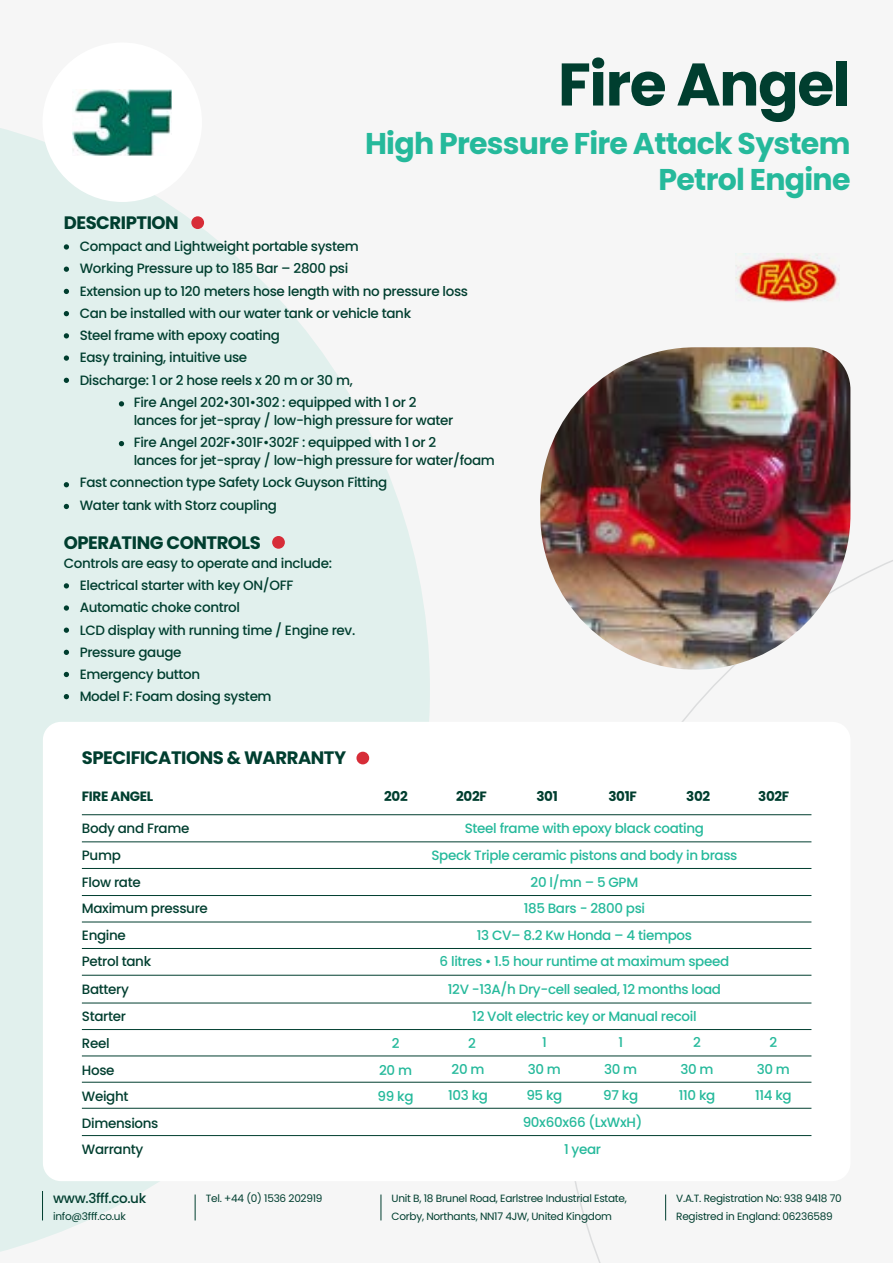
<style>
.page{position:relative;width:893px;height:1263px;background:#f6f6f6}
.page>*{position:absolute;margin:0;border:0;box-sizing:border-box;transform-origin:0 0}
.t1{font:700 60px "Poppins";letter-spacing:-.025em;color:#003e2f}
.t2{font:700 30px/36px "Poppins";letter-spacing:-.025em;color:#25b99b;text-align:right}
.t3{font:700 18px "Poppins";letter-spacing:-.025em;color:#003e2f}
.t4{font:500 13.5px/22.4px "Poppins";letter-spacing:-.025em;color:#003e2f}
.t5{font:500 13.5px/26.4px "Poppins";letter-spacing:-.025em;color:#25b99b;text-align:center}
.t6{font:700 13.5px "Poppins";letter-spacing:-.025em;color:#003e2f}
.t7{font:10.5px/18px "Poppins";letter-spacing:-.025em;color:#003e2f}
</style>
<div class="page">
<svg style="left:0;top:128px;width:430px;height:1124px;fill:#e1f0ed"></svg>
<svg style="left:42px;top:1191px;width:1px;height:29px"></svg>
<svg style="left:381px;top:1194px;width:1px;height:26px"></svg>
<svg style="left:195px;top:1194px;width:1px;height:26px"></svg>
<svg style="left:665px;top:1194px;width:1px;height:26px"></svg>
<div style="left:191px;top:216px;width:13px;height:13px;background:#d72d38;border-radius:50%"></div>
<div style="left:272px;top:536px;width:13px;height:13px;background:#d72d38;border-radius:50%"></div>
<div style="left:43px;top:43px;width:159px;height:159px;background:#fff;border-radius:50%"></div>
<img style="left:73px;top:89px;width:99px;height:66px">
<div style="left:43px;top:722px;width:807px;height:459px;background:#fff;border-radius:18px"></div>
<svg style="left:64px;top:583px;width:5px;height:5px"></svg>
<svg style="left:64px;top:650px;width:5px;height:5px"></svg>
<svg style="left:64px;top:244px;width:5px;height:6px"></svg>
<svg style="left:64px;top:605px;width:5px;height:6px"></svg>
<svg style="left:64px;top:672px;width:5px;height:5px"></svg>
<svg style="left:64px;top:267px;width:5px;height:5px"></svg>
<svg style="left:64px;top:627px;width:5px;height:6px"></svg>
<svg style="left:64px;top:694px;width:5px;height:5px"></svg>
<svg style="left:64px;top:289px;width:5px;height:5px"></svg>
<svg style="left:64px;top:311px;width:5px;height:5px"></svg>
<svg style="left:64px;top:333px;width:5px;height:5px"></svg>
<svg style="left:64px;top:355px;width:5px;height:6px"></svg>
<svg style="left:119px;top:401px;width:5px;height:5px"></svg>
<svg style="left:64px;top:482px;width:5px;height:5px"></svg>
<svg style="left:64px;top:504px;width:5px;height:5px"></svg>
<svg style="left:64px;top:378px;width:5px;height:5px"></svg>
<svg style="left:119px;top:441px;width:5px;height:5px"></svg>
<hr style="left:82px;top:868px;width:729px;height:1px;background:#003e2f">
<hr style="left:82px;top:841px;width:729px;height:1px;background:#003e2f">
<hr style="left:82px;top:895px;width:729px;height:1px;background:#003e2f">
<hr style="left:82px;top:922px;width:729px;height:1px;background:#003e2f">
<hr style="left:82px;top:948px;width:729px;height:1px;background:#003e2f">
<hr style="left:82px;top:975px;width:729px;height:1px;background:#003e2f">
<hr style="left:82px;top:1003px;width:729px;height:1px;background:#003e2f">
<hr style="left:82px;top:1029px;width:729px;height:1px;background:#003e2f">
<hr style="left:82px;top:1055px;width:729px;height:1px;background:#003e2f">
<hr style="left:82px;top:1108px;width:729px;height:1px;background:#003e2f">
<hr style="left:82px;top:1082px;width:729px;height:1px;background:#003e2f">
<hr style="left:82px;top:1135px;width:729px;height:1px;background:#003e2f">
<img style="left:540px;top:347px;width:310px;height:323px">
<div style="left:356px;top:752px;width:13px;height:12px;background:#d72d38;border-radius:50%"></div>
<hr style="left:82px;top:814px;width:729px;height:1px;background:#003e2f">
<img style="left:736px;top:253px;width:104px;height:49px">
<h3 class="t3" style="left:64px;top:212px;width:117px">DESCRIPTION</h3>
<h1 class="t1" style="left:558px;top:50px;width:294px">Fire Angel</h1>
<h2 class="t2" style="left:365px;top:125px;width:487px">High Pressure Fire Attack System<br>Petrol Engine</h2>
<p class="t4" style="left:80px;top:235px;width:281px">Compact and Lightweight portable system</p>
<p class="t4" style="left:80px;top:258px;width:270px">Working Pressure up to 185 Bar – 2800 psi</p>
<p class="t4" style="left:80px;top:280px;width:390px">Extension up to 120 meters hose length with no pressure loss</p>
<p class="t4" style="left:80px;top:302px;width:333px">Can be installed with our water tank or vehicle tank</p>
<p class="t4" style="left:80px;top:324px;width:202px">Steel frame with epoxy coating</p>
<p class="t4" style="left:80px;top:347px;width:169px">Easy training, intuitive use</p>
<p class="t4" style="left:80px;top:369px;width:275px">Discharge: 1 or 2 hose reels x 20 m or 30 m,</p>
<p class="t4" style="left:134px;top:391px;width:284px">Fire Angel 202•301•302 : equipped with 1 or 2</p>
<p class="t4" style="left:134px;top:409px;width:321px">lances for jet-spray / low-high pressure for water<br>Fire Angel 202F•301F•302F : equipped with 1 or 2</p>
<p class="t4" style="left:80px;top:449px;width:417px;text-indent:54px">lances for jet-spray / low-high pressure for water/foam<br>Fast connection type Safety Lock Guyson Fitting<br>Water tank with Storz coupling</p>
<h3 class="t3" style="left:64px;top:532px;width:199px">OPERATING CONTROLS</h3>
<p class="t4" style="left:80px;top:552px;width:277px;text-indent:-16px">Controls are easy to operate and include:<br>Electrical starter with key ON/OFF<br>Automatic choke control<br>LCD display with running time / Engine rev.<br>Pressure gauge<br>Emergency button<br>Model F: Foam dosing system</p>
<h3 class="t3" style="left:82px;top:748px;width:266px">SPECIFICATIONS &amp; WARRANTY</h3>
<p class="t6" style="left:82px;top:788px;width:73px">FIRE ANGEL</p>
<p class="t6" style="left:384px;top:788px;width:25px">202</p>
<p class="t4" style="left:82px;top:817px;width:109px">Body and Frame</p>
<p class="t4" style="left:82px;top:841px;width:127px;line-height:26.7px">Pump<br>Flow rate<br>Maximum pressure<br>Engine<br>Petrol tank</p>
<p class="t4" style="left:82px;top:976px;width:49px;line-height:26.8px">Battery<br>Starter<br>Reel<br>Hose</p>
<p class="t4" style="left:82px;top:1085px;width:48px">Weight</p>
<p class="t4" style="left:82px;top:1112px;width:78px">Dimensions</p>
<p class="t4" style="left:82px;top:1138px;width:63px">Warranty</p>
<p class="t5" style="left:378px;top:1030px;width:37px">2<br>20 m<br>99 kg</p>
<p class="t6" style="left:456px;top:788px;width:32px">202F</p>
<p class="t6" style="left:536px;top:788px;width:23px">301</p>
<p class="t6" style="left:608px;top:788px;width:30px">301F</p>
<p class="t6" style="left:686px;top:788px;width:26px">302</p>
<p class="t5" style="left:465px;top:815px;width:241px">Steel frame with epoxy black coating</p>
<p class="t5" style="left:431px;top:841px;width:308px;line-height:27.2px">Speck Triple ceramic pistons and body in brass<br>20 l/mn – 5 GPM</p>
<p class="t5" style="left:440px;top:895px;width:291px">185 Bars - 2800 psi<br>13 CV– 8.2 Kw Honda – 4 tiempos<br>6 litres • 1.5 hour runtime at maximum speed</p>
<p class="t5" style="left:448px;top:976px;width:275px">12V -13A/h Dry-cell sealed, 12 months load<br>12 Volt electric key or Manual recoil</p>
<p class="t5" style="left:448px;top:1031px;width:41px;line-height:25.7px">2<br>20 m<br>103 kg</p>
<p class="t5" style="left:526px;top:1029px;width:37px">1<br>30 m<br>95 kg</p>
<p class="t5" style="left:603px;top:1029px;width:36px">1<br>30 m<br>97 kg</p>
<p class="t5" style="left:523px;top:1109px;width:121px;line-height:27px">90x60x66 (LxWxH)<br>1 year</p>
<p class="t5" style="left:679px;top:1029px;width:38px">2<br>30 m<br>110 kg</p>
<p class="t6" style="left:758px;top:788px;width:33px">302F</p>
<p class="t5" style="left:755px;top:1029px;width:38px">2<br>30 m<br>114 kg</p>
<p class="t4" style="left:53px;top:1187px;width:95px">www.3fff.co.uk</p>
<p class="t7" style="left:392px;top:1190px;width:237px">Unit B, 18 Brunel Road, Earlstree Industrial Estate,<br>Corby, Northants, NN17 4JW, United Kingdom</p>
<p class="t7" style="left:206px;top:1190px;width:118px">Tel. +44 (0) 1536 202919</p>
<p class="t7" style="left:53px;top:1208px;width:74px">info@3fff.co.uk</p>
<p class="t7" style="left:676px;top:1190px;width:167px">V.A.T. Registration No: 938 9418 70<br>Registred in England: 06236589</p>
</div>
